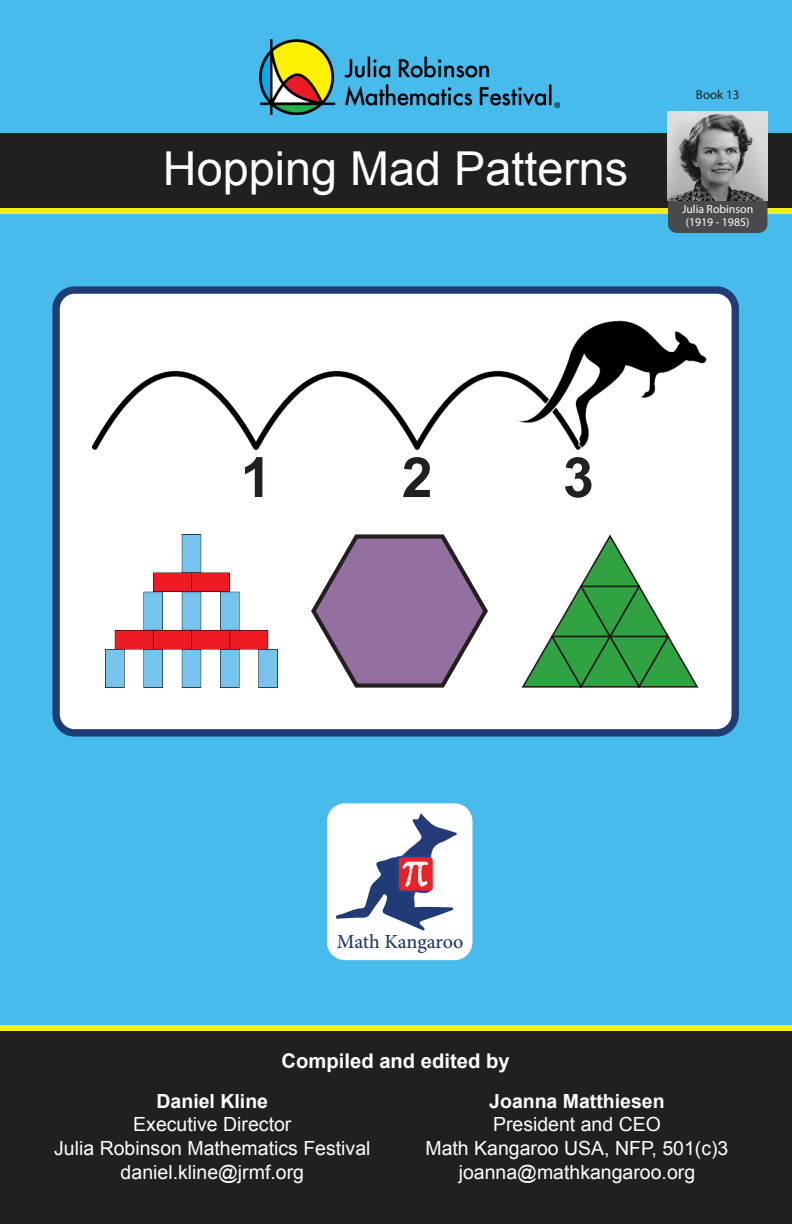
<style>
.page{position:relative;width:792px;height:1224px;background:#fff}
.page>*{position:absolute;margin:0;border:0;box-sizing:border-box;transform-origin:0 0}
.t1{font:700 55.6px "Arial";color:#231f20}
.t2{font:46.8px "Arial";color:#fff}
.t3{font:700 20.2px "Arial";color:#fff}
.t4{font:500 20px "Minion Pro";letter-spacing:-.01em;color:#243972}
.t5{font:19.4px "Arial";color:#fff}
.t6{font:700 19.4px "Arial";color:#fff}
.t7{font:13px "Myriad Pro";color:#231f20}
.t8{font:11.8px "Myriad Pro";color:#fff}
</style>
<div class="page">
<div style="left:0;top:0;width:792px;height:1068px;background:#47bbeb"></div>
<div style="left:0;top:1031px;width:792px;height:193px;background:#231f20"></div>
<div style="left:0;top:1025px;width:792px;height:6px;background:#f4ec22"></div>
<img style="left:259px;top:39px;width:300px;height:75px">
<div style="left:0;top:134px;width:792px;height:74px;background:#231f20"></div>
<div style="left:0;top:208px;width:792px;height:6px;background:#f4ec22"></div>
<div style="left:668px;top:186px;width:99px;height:47px;background:#494a4b;border-radius:9px"></div>
<div style="left:56px;top:290px;width:679px;height:443px;background:#fff;border-radius:19px"></div>
<div style="left:52px;top:286px;width:687px;height:451px;border:7px solid #203c76;border-radius:19px"></div>
<img style="left:93px;top:320px;width:613px;height:129px">
<img style="left:105px;top:534px;width:172px;height:154px">
<svg style="left:521px;top:534px;width:178px;height:154px"></svg>
<svg style="left:311px;top:534px;width:177px;height:154px"></svg>
<img style="left:668px;top:111px;width:100px;height:90px">
<div style="left:327px;top:803px;width:145px;height:157px;background:#fff;border-radius:18px"></div>
<svg style="left:335px;top:814px;width:122px;height:117px"></svg>
<p class="t2" style="left:163px;top:138px;width:467px">Hopping Mad Patterns</p>
<p class="t7" style="left:696px;top:86px;width:45px">Book 13</p>
<p class="t8" style="left:682px;top:201px;width:73px">Julia Robinson</p>
<p class="t8" style="left:686px;top:215px;width:65px">(1919 - 1985)</p>
<p class="t1" style="left:241px;top:441px;width:32px">1</p>
<p class="t1" style="left:402px;top:441px;width:32px">2</p>
<p class="t1" style="left:563px;top:441px;width:32px">3</p>
<p class="t4" style="left:337px;top:928px;width:128px">Math Kangaroo</p>
<p class="t3" style="left:282px;top:1047px;width:230px">Compiled and edited by</p>
<p class="t6" style="left:489px;top:1088px;width:177px">Joanna Matthiesen</p>
<p class="t5" style="left:493px;top:1112px;width:169px">President and CEO</p>
<p class="t5" style="left:425px;top:1135px;width:305px">Math Kangaroo USA, NFP, 501(c)3</p>
<p class="t5" style="left:459px;top:1159px;width:238px">joanna@mathkangaroo.org</p>
<p class="t6" style="left:157px;top:1088px;width:113px">Daniel Kline</p>
<p class="t5" style="left:133px;top:1112px;width:160px">Executive Director</p>
<p class="t5" style="left:54px;top:1135px;width:318px">Julia Robinson Mathematics Festival</p>
<p class="t5" style="left:121px;top:1159px;width:185px">daniel.kline@jrmf.org</p>
</div>
